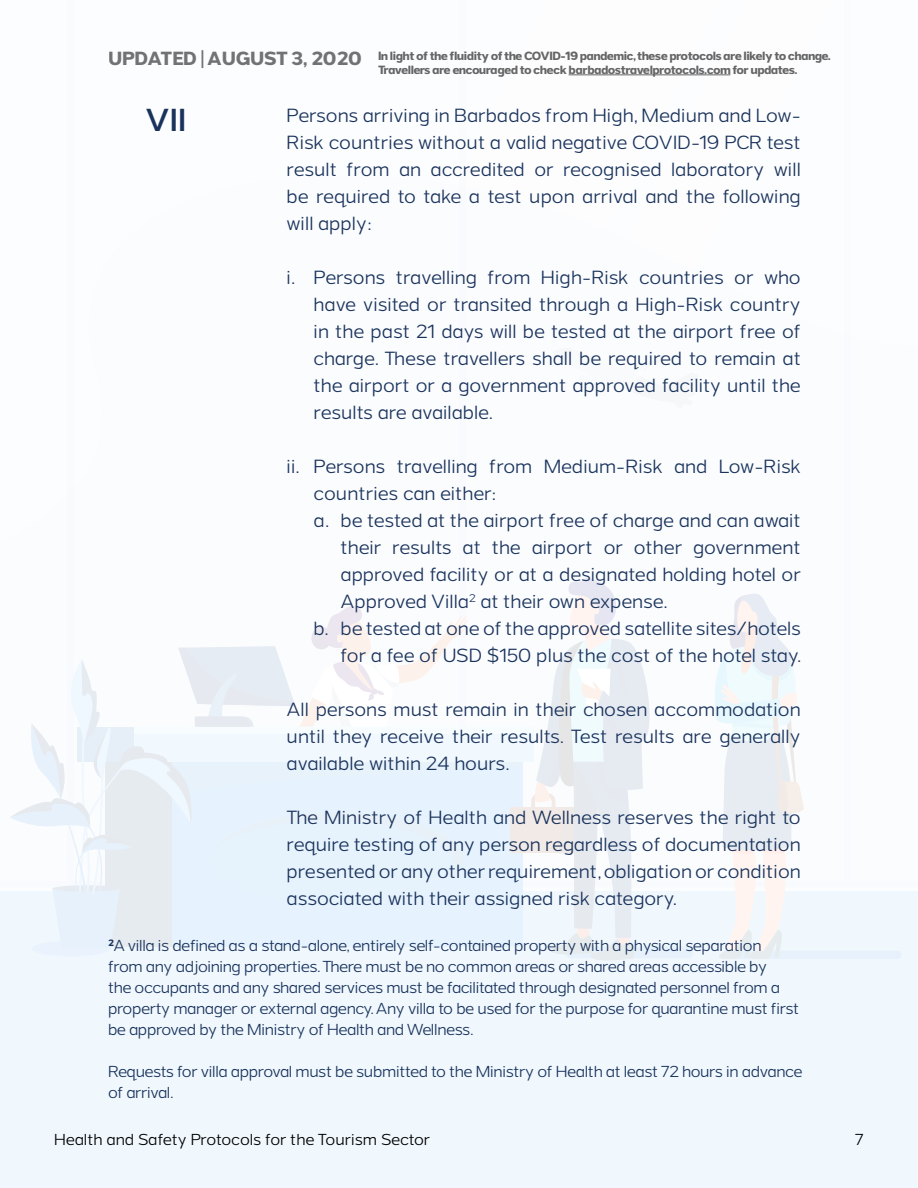
<style>
.page{position:relative;width:918px;height:1188px;background:#fff}
.page>*{position:absolute;margin:0;border:0;box-sizing:border-box;transform-origin:0 0}
.t1{font:600 30px "Grey Sans";color:#1a335c}
.t2{font:18px/27px "Grey Sans";letter-spacing:-.015em;color:#1a335c;text-align:justify}
.t3{font:700 18px "Grey Sans";letter-spacing:-.01em;color:#000}
.t4{font:15px/21px "Grey Sans";letter-spacing:-.04em;color:#1a335c}
.t5{font:15px "Grey Sans";letter-spacing:-.015em;color:#000}
.t6{font:700 11.25px/13.5px "Grey Sans";letter-spacing:-.05em;color:#000}
</style>
<div class="page">
<div style="left:68px;top:0;width:6px;height:888px;background:#fafbfd"></div>
<div style="left:0;top:881px;width:918px;height:7px;background:#f9fafd"></div>
<div style="left:459px;top:0;width:6px;height:888px;background:#f9fafd"></div>
<div style="left:844px;top:0;width:6px;height:888px;background:#f9fafd"></div>
<div style="left:0;top:891px;width:918px;height:297px;background:#f0f8fe"></div>
<div style="left:725px;top:951px;width:177px;height:8px;background:#e6f1fc;border-radius:4px"></div>
<svg style="left:715px;top:593px;width:89px;height:366px"></svg>
<svg style="left:10px;top:577px;width:640px;height:383px"></svg>
<hr style="left:569px;top:75px;width:161px;height:1px;background:#000">
<p class="t3" style="left:108px;top:48px;width:256px">UPDATED | AUGUST 3, 2020</p>
<p class="t6" style="left:378px;top:50px;width:455px">In light of the fluidity of the COVID-19 pandemic, these protocols are likely to change.<br>Travellers are encouraged to check barbadostravelprotocols.com for updates.</p>
<h1 class="t1" style="left:146px;top:102px;width:42px">VII</h1>
<p class="t2" style="left:287px;top:102px;width:516px">Persons arriving in Barbados from High, Medium and Low-Risk countries without a valid negative COVID-19 PCR test result from an accredited or recognised laboratory will be required to take a test upon arrival and the following will apply:</p>
<p class="t2" style="left:314px;top:264px;width:489px;text-indent:-27px">i. Persons travelling from High-Risk countries or who have visited or transited through a High-Risk country in the past 21 days will be tested at the airport free of charge. These travellers shall be required to remain at the airport or a government approved facility until the results are available.</p>
<p class="t2" style="left:287px;top:453px;width:516px">ii. Persons travelling from Medium-Risk and Low-Risk</p>
<p class="t2" style="left:314px;top:480px;width:184px">countries can either:</p>
<p class="t2" style="left:314px;top:507px;width:489px">a. be tested at the airport free of charge and can await</p>
<p class="t2" style="left:341px;top:534px;width:462px">their results at the airport or other government</p>
<p class="t2" style="left:341px;top:561px;width:462px">approved facility or at a designated holding hotel or</p>
<p class="t2" style="left:341px;top:588px;width:328px">Approved Villa<sup>2</sup> at their own expense.</p>
<p class="t2" style="left:314px;top:615px;width:489px">b. be tested at one of the approved satellite sites/hotels</p>
<p class="t2" style="left:341px;top:642px;width:462px">for a fee of USD $150 plus the cost of the hotel stay.</p>
<p class="t2" style="left:287px;top:696px;width:516px">All persons must remain in their chosen accommodation until they receive their results. Test results are generally available within 24 hours.</p>
<p class="t2" style="left:287px;top:804px;width:516px">The Ministry of Health and Wellness reserves the right to require testing of any person regardless of documentation presented or any other requirement, obligation or condition associated with their assigned risk category.</p>
<p class="t4" style="left:108px;top:936px;width:693px"><sup>2</sup>A villa is defined as a stand-alone, entirely self-contained property with a physical separation from any adjoining properties. There must be no common areas or shared areas accessible by<br>the occupants and any shared services must be facilitated through designated personnel from a property manager or external agency. Any villa to be used for the purpose for quarantine must first be approved by the Ministry of Health and Wellness.</p>
<p class="t4" style="left:108px;top:1062px;width:696px">Requests for villa approval must be submitted to the Ministry of Health at least 72 hours in advance of arrival.</p>
<p class="t5" style="left:54px;top:1132px;width:378px">Health and Safety Protocols for the Tourism Sector</p>
<p class="t5" style="left:855px;top:1132px;width:10px">7</p>
</div>
